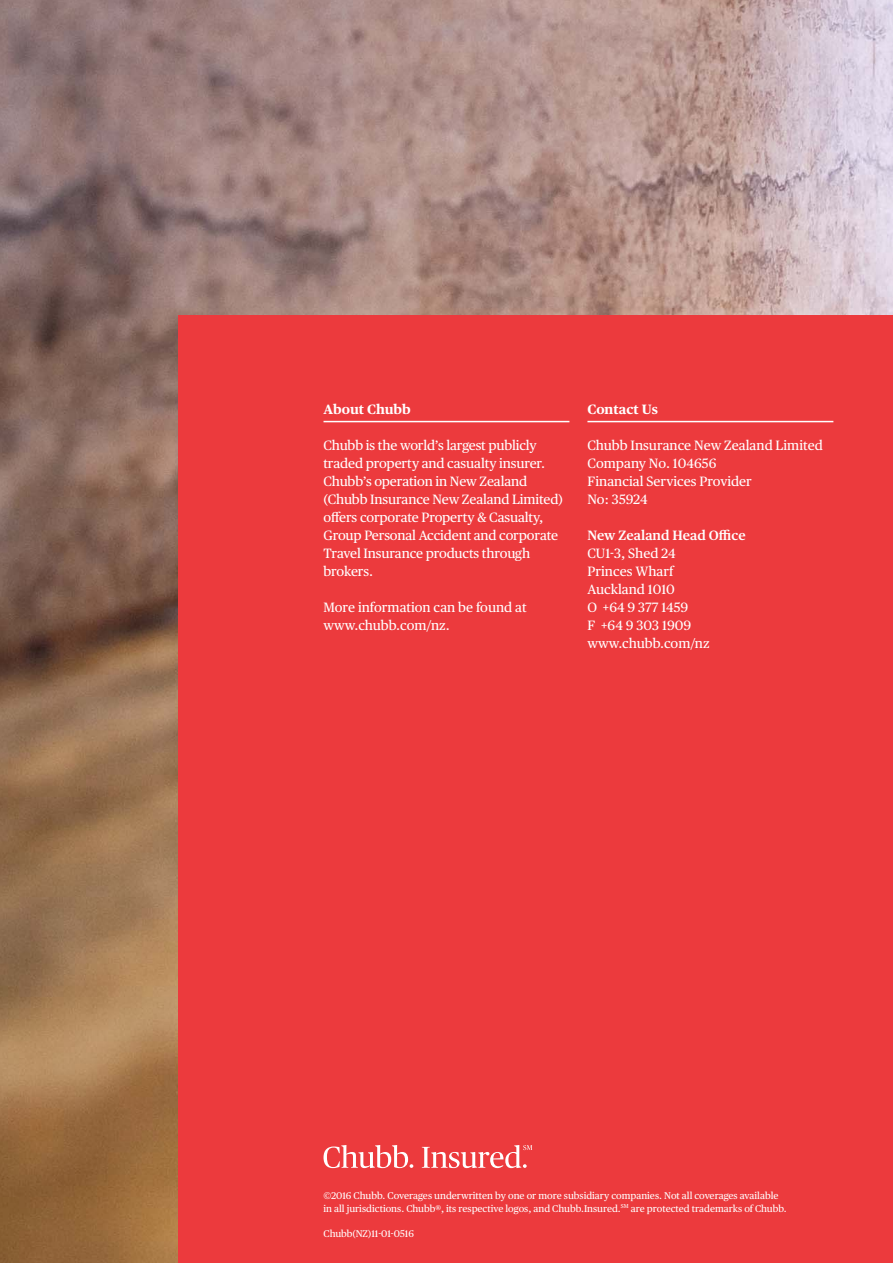
<style>
.page{position:relative;width:893px;height:1263px;background:#fff}
.page>*{position:absolute;margin:0;border:0;box-sizing:border-box;transform-origin:0 0}
.t1{font:13.5px/18px "Chubb Publico Text";letter-spacing:-.01em;color:#fff}
.t2{font:600 13.5px "Chubb Publico Text";color:#fff}
.t3{font:700 13.5px "Chubb Publico Text";color:#fff}
.t4{font:9.75px/12.8px "Chubb Publico Text";color:#fff}
</style>
<div class="page">
<img style="left:0;top:0;width:893px;height:1263px">
<div style="left:179px;top:316px;width:714px;height:947px;background:#ec3a3d"></div>
<svg style="left:323px;top:1145px;width:90px;height:23px"></svg>
<svg style="left:422px;top:1145px;width:110px;height:23px"></svg>
<hr style="left:323px;top:421px;width:246px;height:1px;background:#fff">
<hr style="left:587px;top:421px;width:246px;height:1px;background:#fff">
<p class="t3" style="left:323px;top:403px;width:89px">About Chubb</p>
<p class="t1" style="left:323px;top:437px;width:241px">Chubb is the world’s largest publicly traded property and casualty insurer.<br>Chubb’s operation in New Zealand (Chubb Insurance New Zealand Limited) offers corporate Property &amp; Casualty, Group Personal Accident and corporate Travel Insurance products through brokers.</p>
<p class="t1" style="left:323px;top:599px;width:205px">More information can be found at www.chubb.com/nz.</p>
<p class="t3" style="left:587px;top:403px;width:72px">Contact Us</p>
<p class="t1" style="left:587px;top:437px;width:237px">Chubb Insurance New Zealand Limited<br>Company No. 104656<br>Financial Services Provider<br>No: 35924</p>
<p class="t2" style="left:587px;top:529px;width:160px">New Zealand Head Office</p>
<p class="t1" style="left:587px;top:545px;width:124px">CU1-3, Shed 24<br>Princes Wharf<br>Auckland 1010<br>O +64 9 377 1459<br>F +64 9 303 1909 www.chubb.com/nz</p>
<p class="t4" style="left:323px;top:1190px;width:465px">©2016 Chubb. Coverages underwritten by one or more subsidiary companies. Not all coverages available in all jurisdictions. Chubb®, its respective logos, and Chubb.Insured.<sup>SM</sup> are protected trademarks of Chubb.</p>
<p class="t4" style="left:323px;top:1228px;width:92px">Chubb(NZ)11-01-0516</p>
</div>
